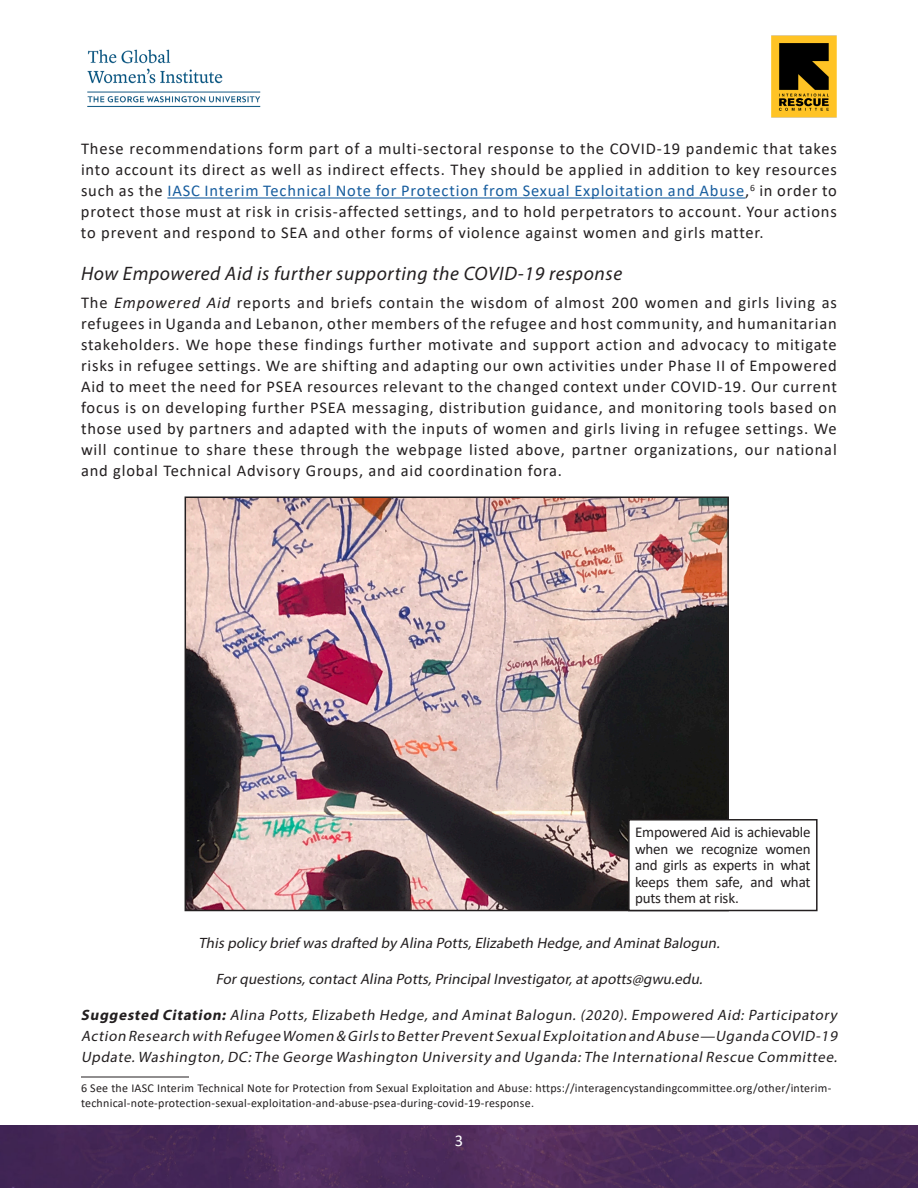
<style>
.page{position:relative;width:918px;height:1188px;background:#fff}
.page>*{position:absolute;margin:0;border:0;box-sizing:border-box;transform-origin:0 0}
.t1{font:italic 19.5px "Myriad Pro";letter-spacing:.03em;color:#231f20}
.t2{font:16.5px/21px "Calibri";letter-spacing:.05em;color:#231f20;text-align:justify}
.t3{font:16.5px "Calibri";color:#fff}
.t4{font:italic 15px/21px "Myriad Pro";color:#231f20;text-align:justify}
.t5{font:15px/16.5px "Calibri";letter-spacing:-.01em;color:#231f20;text-align:justify}
.t6{font:12px/15px "Calibri";letter-spacing:.02em;color:#231f20}
.s1{color:#175d9e}
.s2{font-style:italic}
.s3{font-weight:700}
</style>
<div class="page">
<hr style="left:167px;top:197px;width:578px;height:2px;background:#175d9e">
<img style="left:188px;top:499px;width:538px;height:409px">
<div style="left:185px;top:496px;width:544px;height:415px;border:2px solid #231f20"></div>
<div style="left:629px;top:820px;width:188px;height:90px;background:#fff"></div>
<hr style="left:81px;top:1077px;width:108px;height:1px;background:#231f20">
<img style="left:87px;top:49px;width:174px;height:58px">
<img style="left:0;top:1125px;width:918px;height:63px">
<img style="left:772px;top:36px;width:65px;height:81px">
<div style="left:628px;top:819px;width:190px;height:92px;border:2px solid #231f20"></div>
<p class="t2" style="left:81px;top:138px;width:757px">These recommendations form part of a multi-sectoral response to the COVID-19 pandemic that takes into account its direct as well as indirect effects. They should be applied in addition to key resources such as the <span class="s1">IASC Interim Technical Note for Protection from Sexual Exploitation and Abuse</span>,<sup>6</sup> in order to protect those must at risk in crisis-affected settings, and to hold perpetrators to account. Your actions to prevent and respond to SEA and other forms of violence against women and girls matter.</p>
<h2 class="t1" style="left:81px;top:262px;width:543px">How Empowered Aid is further supporting the COVID-19 response</h2>
<p class="t2" style="left:81px;top:291px;width:757px">The <span class="s2">Empowered Aid</span> reports and briefs contain the wisdom of almost 200 women and girls living as refugees in Uganda and Lebanon, other members of the refugee and host community, and humanitarian stakeholders. We hope these findings further motivate and support action and advocacy to mitigate risks in refugee settings. We are shifting and adapting our own activities under Phase II of Empowered Aid to meet the need for PSEA resources relevant to the changed context under COVID-19. Our current focus is on developing further PSEA messaging, distribution guidance, and monitoring tools based on those used by partners and adapted with the inputs of women and girls living in refugee settings. We will continue to share these through the webpage listed above, partner organizations, our national and global Technical Advisory Groups, and aid coordination fora.</p>
<p class="t5" style="left:635px;top:824px;width:177px">Empowered Aid is achievable when we recognize women and girls as experts in what keeps them safe, and what puts them at risk.</p>
<p class="t4" style="left:198px;top:933px;width:526px">This policy brief was drafted by Alina Potts,Elizabeth Hedge,and AminatBalogun.</p>
<p class="t4" style="left:216px;top:969px;width:491px">Forquestions,contactAlina Potts,PrincipalInvestigator,atapotts@gwu.edu.</p>
<p class="t4" style="left:81px;top:1005px;width:761px"><span class="s3">Suggested Citation:</span>Alina Potts, Elizabeth Hedge, and Aminat Balogun. (2020). Empowered Aid: Participatory Action Research with Refugee Women &amp; Girls to Better Prevent SexualExploitation and Abuse—Uganda COVID-19<br>Update.Washington,DC:The George Washington University and Uganda:The InternationalRescue Committee.</p>
<p class="t6" style="left:81px;top:1080px;width:752px">6 See the IASC Interim Technical Note for Protection from Sexual Exploitation and Abuse: https://interagencystandingcommittee.org/other/interim&shy;technical-note-protection-sexual-exploitation-and-abuse-psea-during-covid-19-response.</p>
<p class="t3" style="left:455px;top:1129px;width:10px">3</p>
</div>
